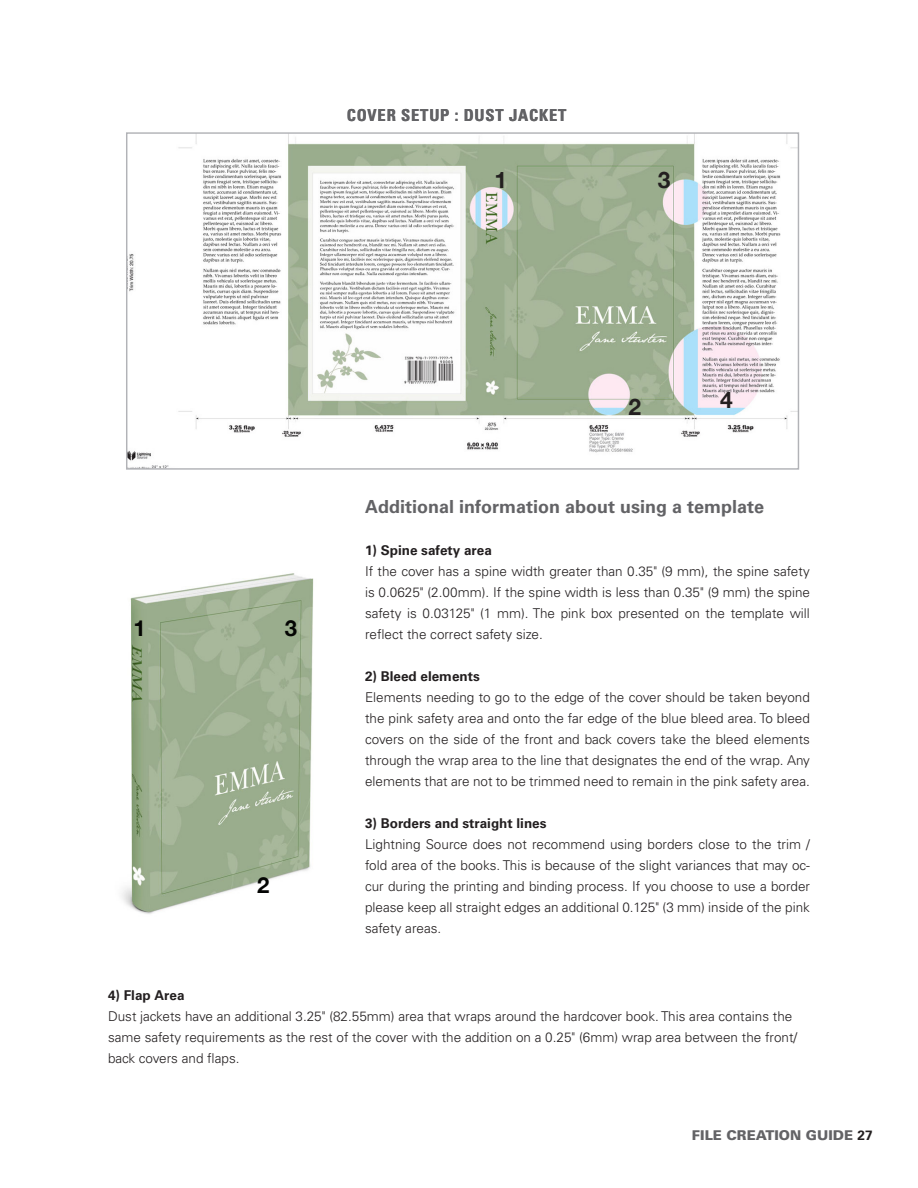
<style>
.page{position:relative;width:918px;height:1188px;background:#fff}
.page>*{position:absolute;margin:0;border:0;box-sizing:border-box;transform-origin:0 0}
.t1{font:700 22.8px "Helvetica Neue";color:#231f20}
.t2{font:700 22.05px "Helvetica Neue";color:#040503}
.Body_Text{font:700 18px "Univers";color:#636366}
.SpecificPart{font:700 condensed 16.5px "Univers";letter-spacing:.05em;color:#636366}
.Body_Text-2{font:300 13.5px/21px "Univers";color:#231f20;text-align:justify}
.Body_Text-3{font:700 13.5px "Univers";color:#231f20}
.t3{font:900 13.5px "Univers";color:#636366}
.s1{font-weight:700;color:#231f20}
</style>
<div class="page">
<img style="left:122px;top:573px;width:192px;height:341px">
<img style="left:128px;top:134px;width:669px;height:334px">
<p class="SpecificPart" style="left:347px;top:105px;width:221px">COVER SETUP : DUST JACKET</p>
<p class="t1" style="left:494px;top:166px;width:14px">1</p>
<p class="t1" style="left:658px;top:166px;width:14px">3</p>
<p class="t2" style="left:133px;top:614px;width:14px">1</p>
<p class="t2" style="left:285px;top:614px;width:14px">3</p>
<p class="t2" style="left:257px;top:872px;width:14px">2</p>
<p class="t1" style="left:629px;top:393px;width:14px">2</p>
<p class="t1" style="left:720px;top:385px;width:14px">4</p>
<p class="Body_Text" style="left:365px;top:496px;width:401px">Additional information about using a template</p>
<p class="Body_Text-3" style="left:365px;top:542px;width:128px">1) Spine safety area</p>
<p class="Body_Text-2" style="left:365px;top:560px;width:447px">If the cover has a spine width greater than 0.35" (9 mm), the spine safety is 0.0625" (2.00mm). If the spine width is less than 0.35" (9 mm) the spine safety is 0.03125" (1 mm). The pink box presented on the template will reflect the correct safety size.</p>
<p class="Body_Text-3" style="left:365px;top:668px;width:116px">2) Bleed elements</p>
<p class="Body_Text-2" style="left:365px;top:686px;width:446px">Elements needing to go to the edge of the cover should be taken beyond the pink safety area and onto the far edge of the blue bleed area. To bleed covers on the side of the front and back covers take the bleed elements through the wrap area to the line that designates the end of the wrap. Any elements that are not to be trimmed need to remain in the pink safety area.</p>
<p class="Body_Text-3" style="left:365px;top:815px;width:183px">3) Borders and straight lines</p>
<p class="Body_Text-2" style="left:365px;top:833px;width:447px">Lightning Source does not recommend using borders close to the trim / fold area of the books. This is because of the slight variances that may oc&shy;cur during the printing and binding process. If you choose to use a border please keep all straight edges an additional 0.125" (3 mm) inside of the pink safety areas.</p>
<p class="Body_Text-3" style="left:108px;top:987px;width:78px">4) Flap Area</p>
<p class="Body_Text-2" style="left:108px;top:1005px;width:691px;text-align:left">Dust jackets have an additional 3.25" (82.55mm) area that wraps around the hardcover book. This area contains the same safety requirements as the rest of the cover with the addition on a 0.25" (6mm) wrap area between the front/ back covers and flaps.</p>
<p class="t3" style="left:692px;top:1127px;width:182px">FILE CREATION GUIDE <span class="s1">27</span></p>
</div>
